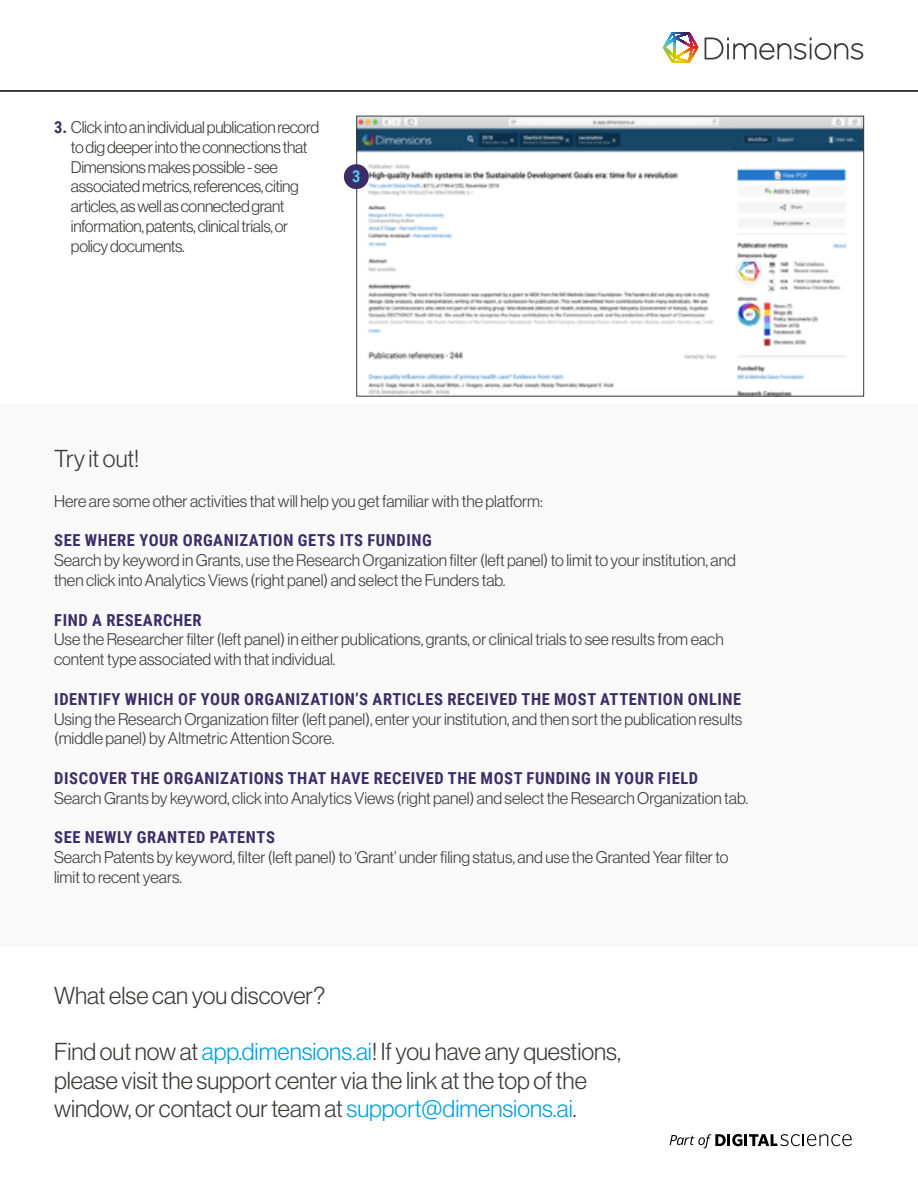
<style>
.page{position:relative;width:918px;height:1188px;background:#fff}
.page>*{position:absolute;margin:0;border:0;box-sizing:border-box;transform-origin:0 0}
.t1{font:24px/28.8px "N Haas Grotesk DS Pro 45 Lt";color:#3c3c3b}
.t2{font:16.5px/19.8px "N Haas Grotesk DS Pro 45 Lt";color:#3c3c3b}
.t3{font:16.5px/19.8px "N Haas Grotesk DS Pro 45 Lt";letter-spacing:-.02em;color:#3c3c3b}
.t4{font:700 16.5px "Roboto Condensed";letter-spacing:.035em;color:#3b2e66}
.t5{font:700 16.5px "Roboto Condensed";color:#57c4ee}
.s1{font-family:"Roboto Condensed";font-weight:700;color:#3b2e66}
.s2{color:#009fe3}
</style>
<div class="page">
<div style="left:0;top:405px;width:918px;height:542px;background:#f9f9fa"></div>
<svg style="left:663px;top:32px;width:35px;height:31px"></svg>
<svg style="left:705px;top:38px;width:158px;height:22px"></svg>
<hr style="left:0;top:90px;width:918px;height:2px;background:#000">
<img style="left:358px;top:118px;width:504px;height:277px">
<div style="left:356px;top:116px;width:508px;height:281px;border:1px solid #3c3c3b"></div>
<div style="left:344px;top:164px;width:25px;height:25px;background:#3b2e66;border-radius:50%"></div>
<svg style="left:670px;top:1134px;width:182px;height:14px"></svg>
<p class="t3" style="left:71px;top:117px;width:250px;text-indent:-17px"><span class="s1">3.</span> Click into an individual publication record to dig deeper into the connections that Dimensions makes possible - see associated metrics, references, citing articles, as well as connected grant information, patents, clinical trials, or policy documents.</p>
<p class="t5" style="left:352px;top:164px;width:10px">3</p>
<p class="t1" style="left:54px;top:444px;width:87px">Try it out!</p>
<p class="t2" style="left:54px;top:491px;width:490px">Here are some other activities that will help you get familiar with the platform:</p>
<p class="t4" style="left:54px;top:529px;width:379px">SEE WHERE YOUR ORGANIZATION GETS ITS FUNDING</p>
<p class="t2" style="left:54px;top:551px;width:683px">Search by keyword in Grants, use the Research Organization filter (left panel) to limit to your institution, and then click into Analytics Views (right panel) and select the Funders tab.</p>
<p class="t4" style="left:54px;top:608px;width:149px">FIND A RESEARCHER</p>
<p class="t2" style="left:54px;top:630px;width:671px">Use the Researcher filter (left panel) in either publications, grants, or clinical trials to see results from each content type associated with that individual.</p>
<p class="t4" style="left:54px;top:687px;width:689px">IDENTIFY WHICH OF YOUR ORGANIZATION’S ARTICLES RECEIVED THE MOST ATTENTION ONLINE</p>
<p class="t2" style="left:54px;top:709px;width:690px">Using the Research Organization filter (left panel), enter your institution, and then sort the publication results (middle panel) by Altmetric Attention Score.</p>
<p class="t4" style="left:54px;top:767px;width:645px">DISCOVER THE ORGANIZATIONS THAT HAVE RECEIVED THE MOST FUNDING IN YOUR FIELD</p>
<p class="t2" style="left:54px;top:788px;width:696px">Search Grants by keyword, click into Analytics Views (right panel) and select the Research Organization tab.</p>
<p class="t4" style="left:54px;top:826px;width:222px">SEE NEWLY GRANTED PATENTS</p>
<p class="t2" style="left:54px;top:848px;width:676px">Search Patents by keyword, filter (left panel) to ‘Grant’ under filing status, and use the Granted Year filter to limit to recent years.</p>
<p class="t1" style="left:54px;top:982px;width:273px">What else can you discover?</p>
<p class="t1" style="left:54px;top:1037px;width:568px">Find out now at <span class="s2">app.dimensions.ai</span>! If you have any questions, please visit the support center via the link at the top of the window, or contact our team at <span class="s2">support@dimensions.ai</span>.</p>
</div>
